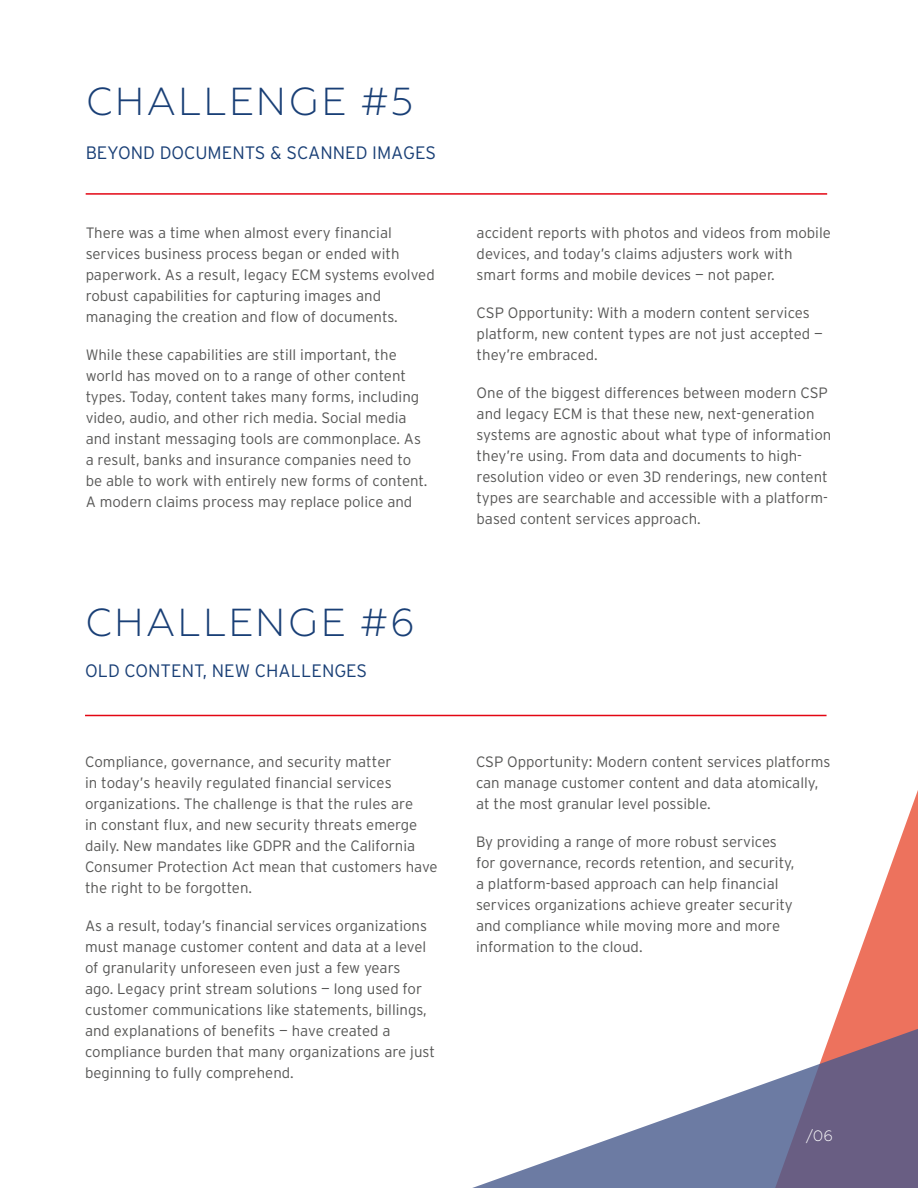
<style>
.page{position:relative;width:918px;height:1188px;background:#fff}
.page>*{position:absolute;margin:0;border:0;box-sizing:border-box;transform-origin:0 0}
.t1{font:300 39px "Geometria";letter-spacing:.06em;color:#193f76}
.t2{font:300 18px "Interstate";color:#193f76}
.t3{font:300 15px/21px "Interstate";color:#575756}
.t4{font:300 15px "Geometria";color:#fff}
</style>
<div class="page">
<svg style="left:764px;top:714px;width:154px;height:310px"></svg>
<svg style="left:472px;top:1024px;width:446px;height:164px"></svg>
<hr style="left:86px;top:193px;width:741px;height:2px;background:#e30613">
<hr style="left:85px;top:715px;width:742px;height:1px;background:#e30613">
<h1 class="t1" style="left:86px;top:79px;width:329px">CHALLENGE #5</h1>
<p class="t2" style="left:86px;top:143px;width:352px">BEYOND DOCUMENTS &amp; SCANNED IMAGES</p>
<p class="t3" style="left:86px;top:222px;width:351px">There was a time when almost every financial services business process began or ended with paperwork. As a result, legacy ECM systems evolved robust capabilities for capturing images and managing the creation and flow of documents.</p>
<p class="t3" style="left:86px;top:344px;width:343px">While these capabilities are still important, the world has moved on to a range of other content types. Today, content takes many forms, including video, audio, and other rich media. Social media and instant messaging tools are commonplace. As a result, banks and insurance companies need to be able to work with entirely new forms of content.<br>A modern claims process may replace police and</p>
<h1 class="t1" style="left:85px;top:600px;width:331px">CHALLENGE #6</h1>
<p class="t2" style="left:85px;top:660px;width:284px">OLD CONTENT, NEW CHALLENGES</p>
<p class="t3" style="left:85px;top:751px;width:354px">Compliance, governance, and security matter<br>in today’s heavily regulated financial services organizations. The challenge is that the rules are<br>in constant flux, and new security threats emerge daily. New mandates like GDPR and the California Consumer Protection Act mean that customers have the right to be forgotten.</p>
<p class="t3" style="left:85px;top:915px;width:351px">As a result, today’s financial services organizations must manage customer content and data at a level of granularity unforeseen even just a few years<br>ago. Legacy print stream solutions — long used for customer communications like statements, billings, and explanations of benefits — have created a compliance burden that many organizations are just beginning to fully comprehend.</p>
<p class="t3" style="left:477px;top:222px;width:356px">accident reports with photos and videos from mobile devices, and today’s claims adjusters work with smart forms and mobile devices — not paper.</p>
<p class="t3" style="left:477px;top:302px;width:348px">CSP Opportunity: With a modern content services platform, new content types are not just accepted — they’re embraced.</p>
<p class="t3" style="left:477px;top:382px;width:356px">One of the biggest differences between modern CSP and legacy ECM is that these new, next-generation systems are agnostic about what type of information they’re using. From data and documents to high&shy;resolution video or even 3D renderings, new content types are searchable and accessible with a platform&shy;based content services approach.</p>
<p class="t3" style="left:476px;top:751px;width:356px">CSP Opportunity: Modern content services platforms can manage customer content and data atomically, at the most granular level possible.</p>
<p class="t3" style="left:476px;top:831px;width:320px">By providing a range of more robust services for governance, records retention, and security, a platform-based approach can help financial services organizations achieve greater security and compliance while moving more and more information to the cloud.</p>
<p class="t4" style="left:806px;top:1127px;width:29px">/06</p>
</div>
